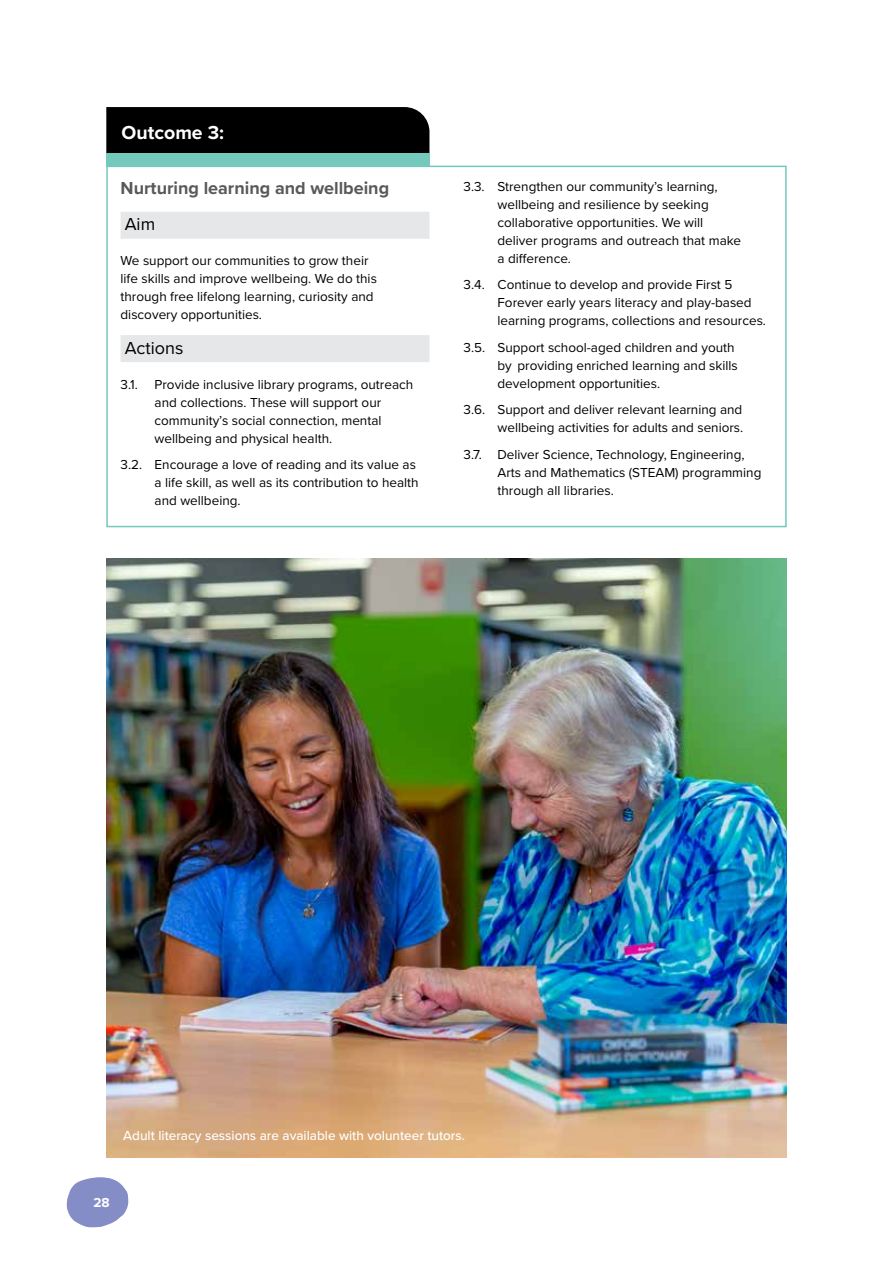
<style>
.page{position:relative;width:893px;height:1263px;background:#fff}
.page>*{position:absolute;margin:0;border:0;box-sizing:border-box;transform-origin:0 0}
.t1{font:700 19.5px "Proxima Nova";color:#fff}
.t2{font:700 18px "Proxima Nova";color:#58595b}
.t3{font:18px "Proxima Nova";color:#000}
.t4{font:13.5px/18px "Proxima Nova";color:#000}
.t5{font:500 13.5px "Proxima Nova";color:#fff}
.t6{font:700 13.5px "Proxima Nova";color:#fff}
</style>
<div class="page">
<div style="left:121px;top:212px;width:308px;height:27px;background:#e6e7e8"></div>
<div style="left:121px;top:335px;width:308px;height:27px;background:#e6e7e8"></div>
<div style="left:106px;top:166px;width:681px;height:361px;border:2px solid #74c9bd"></div>
<div style="left:106px;top:107px;width:323px;height:46px;background:#000"></div>
<div style="left:106px;top:153px;width:323px;height:14px;background:#74c9bd"></div>
<img style="left:106px;top:558px;width:681px;height:599px">
<svg style="left:67px;top:1177px;width:61px;height:50px"></svg>
<h3 class="t1" style="left:122px;top:118px;width:104px">Outcome 3:</h3>
<h3 class="t2" style="left:121px;top:175px;width:270px">Nurturing learning and wellbeing</h3>
<h4 class="t3" style="left:125px;top:211px;width:32px">Aim</h4>
<p class="t4" style="left:121px;top:251px;width:258px">We support our communities to grow their life skills and improve wellbeing. We do this through free lifelong learning, curiosity and discovery opportunities.</p>
<h4 class="t3" style="left:125px;top:334px;width:60px">Actions</h4>
<p class="t4" style="left:155px;top:375px;width:260px;text-indent:-34px">3.1. Provide inclusive library programs, outreach and collections. These will support our community’s social connection, mental wellbeing and physical health.</p>
<p class="t4" style="left:155px;top:455px;width:266px;text-indent:-34px">3.2. Encourage a love of reading and its value as a life skill, as well as its contribution to health and wellbeing.</p>
<p class="t4" style="left:497px;top:176px;width:245px;text-indent:-34px">3.3. Strengthen our community’s learning, wellbeing and resilience by seeking collaborative opportunities. We will deliver programs and outreach that make a difference.</p>
<p class="t4" style="left:498px;top:275px;width:270px;text-indent:-34px">3.4. Continue to develop and provide First 5<br>Forever early years literacy and play-based learning programs, collections and resources.</p>
<p class="t4" style="left:497px;top:337px;width:242px;text-indent:-34px">3.5. Support school-aged children and youth by providing enriched learning and skills development opportunities.</p>
<p class="t4" style="left:463px;top:400px;width:281px;text-align:right">3.6. Support and deliver relevant learning and wellbeing activities for adults and seniors.</p>
<p class="t4" style="left:497px;top:444px;width:265px;text-indent:-34px">3.7. Deliver Science, Technology, Engineering,<br>Arts and Mathematics (STEAM) programming through all libraries.</p>
<p class="t5" style="left:123px;top:1125px;width:343px">Adult literacy sessions are available with volunteer tutors.</p>
<p class="t6" style="left:94px;top:1192px;width:18px">28</p>
</div>
